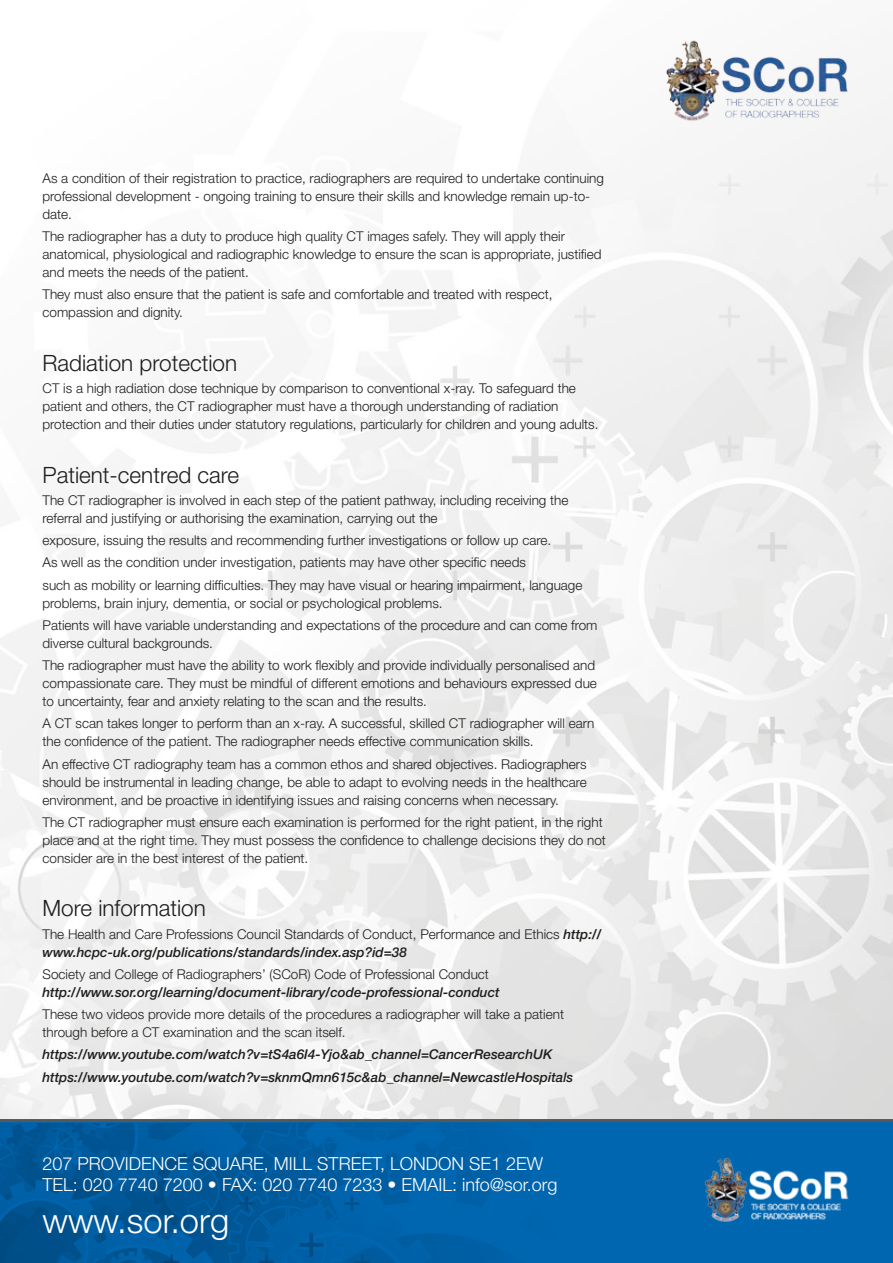
<style>
.page{position:relative;width:893px;height:1263px;background:#fff}
.page>*{position:absolute;margin:0;border:0;box-sizing:border-box;transform-origin:0 0}
.t1{font:300 34.5px "Helvetica Neue LT Std";color:#fff}
.t2{font:300 22.5px "Helvetica Neue LT Std";color:#1d1d1b}
.t3{font:300 18px/21.6px "Helvetica Neue LT Std";color:#fff}
.t4{font:300 13.5px/18px "Helvetica Neue LT Std";color:#1d1d1b}
.t5{font:italic 500 13.5px/22.2px "Helvetica Neue LT Std";color:#1d1d1b}
.s1{font-weight:500;font-style:italic}
</style>
<div class="page">
<img style="left:0;top:93px;width:893px;height:1026px">
<svg style="left:0;top:1119px;width:893px;height:144px;background:#0964a6"></svg>
<img style="left:0;top:1123px;width:652px;height:140px">
<img style="left:699px;top:1154px;width:155px;height:72px">
<img style="left:658px;top:40px;width:198px;height:88px">
<p class="t4" style="left:43px;top:169px;width:563px">As a condition of their registration to practice, radiographers are required to undertake continuing professional development - ongoing training to ensure their skills and knowledge remain up-to&shy;date.</p>
<p class="t4" style="left:43px;top:227px;width:561px">The radiographer has a duty to produce high quality CT images safely. They will apply their anatomical, physiological and radiographic knowledge to ensure the scan is appropriate, justified and meets the needs of the patient.</p>
<p class="t4" style="left:43px;top:285px;width:511px">They must also ensure that the patient is safe and comfortable and treated with respect, compassion and dignity.</p>
<h2 class="t2" style="left:43px;top:349px;width:196px">Radiation protection</h2>
<p class="t4" style="left:43px;top:379px;width:557px">CT is a high radiation dose technique by comparison to conventional x-ray. To safeguard the patient and others, the CT radiographer must have a thorough understanding of radiation protection and their duties under statutory regulations, particularly for children and young adults.</p>
<h2 class="t2" style="left:43px;top:461px;width:198px">Patient-centred care</h2>
<p class="t4" style="left:43px;top:491px;width:527px">The CT radiographer is involved in each step of the patient pathway, including receiving the referral and justifying or authorising the examination, carrying out the</p>
<p class="t4" style="left:43px;top:529px;width:541px;line-height:22.2px">exposure, issuing the results and recommending further investigations or follow up care.<br>As well as the condition under investigation, patients may have other specific needs<br>such as mobility or learning difficulties. They may have visual or hearing impairment, language</p>
<p class="t4" style="left:43px;top:591px;width:556px;line-height:22.2px">problems, brain injury, dementia, or social or psychological problems.<br>Patients will have variable understanding and expectations of the procedure and can come from</p>
<p class="t4" style="left:43px;top:632px;width:554px;line-height:22.2px">diverse cultural backgrounds.<br>The radiographer must have the ability to work flexibly and provide individually personalised and</p>
<p class="t4" style="left:43px;top:674px;width:556px">compassionate care. They must be mindful of different emotions and behaviours expressed due to uncertainty, fear and anxiety relating to the scan and the results.</p>
<p class="t4" style="left:43px;top:714px;width:553px">A CT scan takes longer to perform than an x-ray. A successful, skilled CT radiographer will earn the confidence of the patient. The radiographer needs effective communication skills.</p>
<p class="t4" style="left:43px;top:754px;width:546px;text-align:justify">An effective CT radiography team has a common ethos and shared objectives. Radiographers should be instrumental in leading change, be able to adapt to evolving needs in the healthcare environment, and be proactive in identifying issues and raising concerns when necessary.</p>
<p class="t4" style="left:43px;top:813px;width:565px">The CT radiographer must ensure each examination is performed for the right patient, in the right place and at the right time. They must possess the confidence to challenge decisions they do not consider are in the best interest of the patient.</p>
<h2 class="t2" style="left:43px;top:894px;width:165px">More information</h2>
<p class="t4" style="left:43px;top:924px;width:561px">The Health and Care Professions Council Standards of Conduct, Performance and Ethics <span class="s1">http:// www.hcpc-uk.org/publications/standards/index.asp?id=38</span></p>
<p class="t4" style="left:43px;top:965px;width:448px">Society and College of Radiographers’ (SCoR) Code of Professional Conduct</p>
<p class="t5" style="left:43px;top:981px;width:459px">http://www.sor.org/learning/document-library/code-professional-conduct</p>
<p class="t4" style="left:43px;top:1005px;width:523px">These two videos provide more details of the procedures a radiographer will take a patient through before a CT examination and the scan itself.</p>
<p class="t5" style="left:43px;top:1043px;width:532px">https://www.youtube.com/watch?v=tS4a6I4-Yjo&amp;ab_channel=CancerResearchUK https://www.youtube.com/watch?v=sknmQmn615c&amp;ab_channel=NewcastleHospitals</p>
<h3 class="t3" style="left:43px;top:1152px;width:517px">207 PROVIDENCE SQUARE, MILL STREET, LONDON SE1 2EW<br>TEL: 020 7740 7200 • FAX: 020 7740 7233 • EMAIL: info@sor.org</h3>
<h1 class="t1" style="left:43px;top:1199px;width:188px">www.sor.org</h1>
</div>
